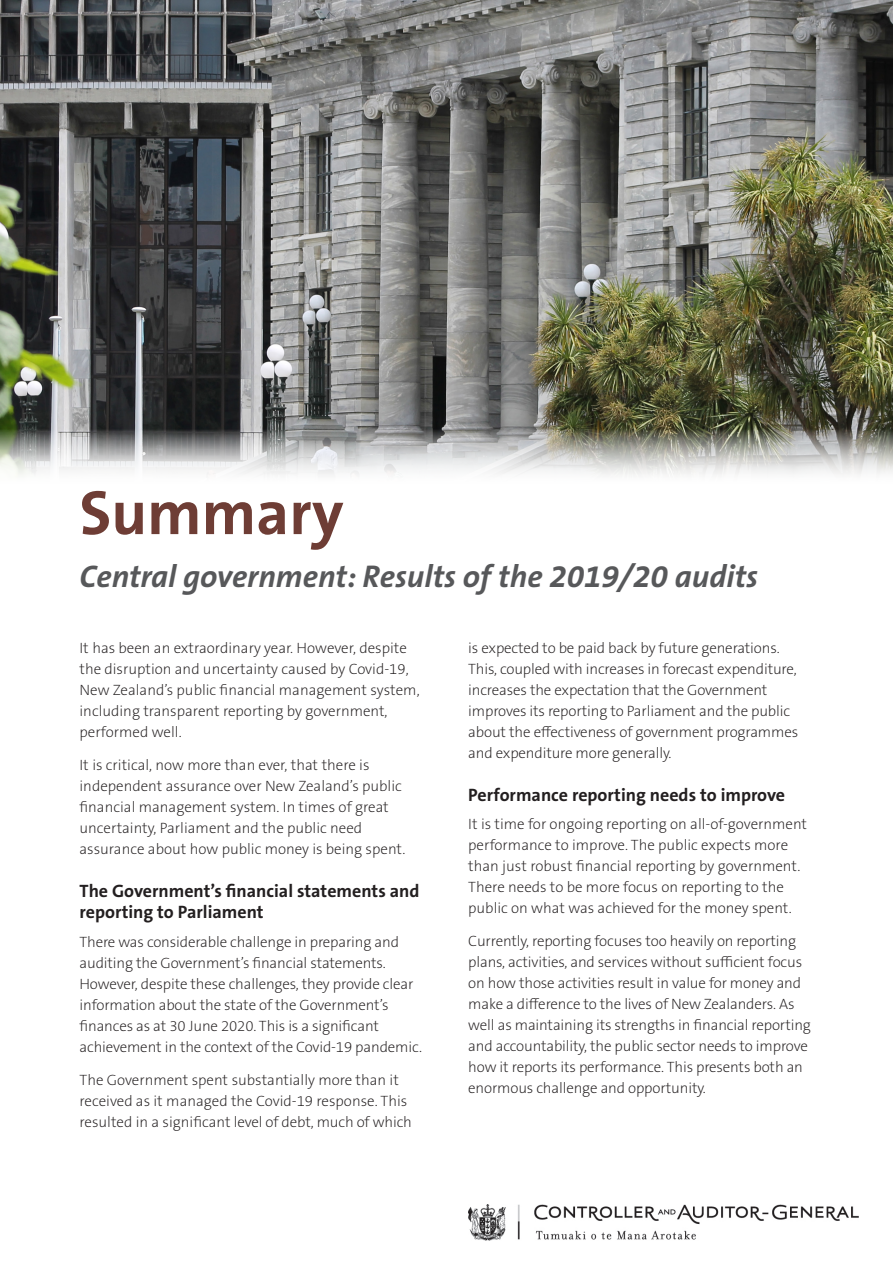
<style>
.page{position:relative;width:893px;height:1263px;background:#fff}
.page>*{position:absolute;margin:0;border:0;box-sizing:border-box;transform-origin:0 0}
.Title_Page_Report_Na{font:700 63px "The Sans OT7";color:#6e3d35}
.Title_Page_Report_Na-2{font:italic 700 31.5px "The Sans OT7";color:#57585a}
.Heading{font:700 18px/21.6px "The Sans OT7";color:#231f20}
.body_text{font:200 15px/21px "The Sans OT2";letter-spacing:-.01em;color:#231f20}
</style>
<div class="page">
<img style="left:469px;top:1204px;width:389px;height:37px">
<img style="left:0;top:0;width:893px;height:475px">
<p class="Title_Page_Report_Na" style="left:80px;top:472px;width:266px">Summary</p>
<p class="Title_Page_Report_Na-2" style="left:80px;top:556px;width:680px">Central government: Results of the 2019/20 audits</p>
<p class="body_text" style="left:80px;top:638px;width:342px">It has been an extraordinary year. However, despite the disruption and uncertainty caused by Covid-19, New Zealand’s public financial management system, including transparent reporting by government, performed well.</p>
<p class="body_text" style="left:80px;top:755px;width:327px">It is critical, now more than ever, that there is independent assurance over New Zealand’s public financial management system. In times of great uncertainty, Parliament and the public need assurance about how public money is being spent.</p>
<p class="Heading" style="left:80px;top:880px;width:341px">The Government’s financial statements and reporting to Parliament</p>
<p class="body_text" style="left:80px;top:931px;width:344px">There was considerable challenge in preparing and auditing the Government’s financial statements.<br>However, despite these challenges, they provide clear information about the state of the Government’s finances as at 30 June 2020. This is a significant achievement in the context of the Covid-19 pandemic.</p>
<p class="body_text" style="left:80px;top:1069px;width:334px">The Government spent substantially more than it received as it managed the Covid-19 response. This resulted in a significant level of debt, much of which</p>
<p class="body_text" style="left:468px;top:638px;width:331px">is expected to be paid back by future generations.<br>This, coupled with increases in forecast expenditure, increases the expectation that the Government improves its reporting to Parliament and the public about the effectiveness of government programmes and expenditure more generally.</p>
<p class="Heading" style="left:468px;top:784px;width:318px">Performance reporting needs to improve</p>
<p class="body_text" style="left:468px;top:814px;width:340px">It is time for ongoing reporting on all-of-government performance to improve. The public expects more than just robust financial reporting by government.<br>There needs to be more focus on reporting to the public on what was achieved for the money spent.</p>
<p class="body_text" style="left:468px;top:931px;width:344px">Currently, reporting focuses too heavily on reporting plans, activities, and services without sufficient focus on how those activities result in value for money and make a difference to the lives of New Zealanders. As well as maintaining its strengths in financial reporting and accountability, the public sector needs to improve how it reports its performance. This presents both an enormous challenge and opportunity.</p>
</div>
